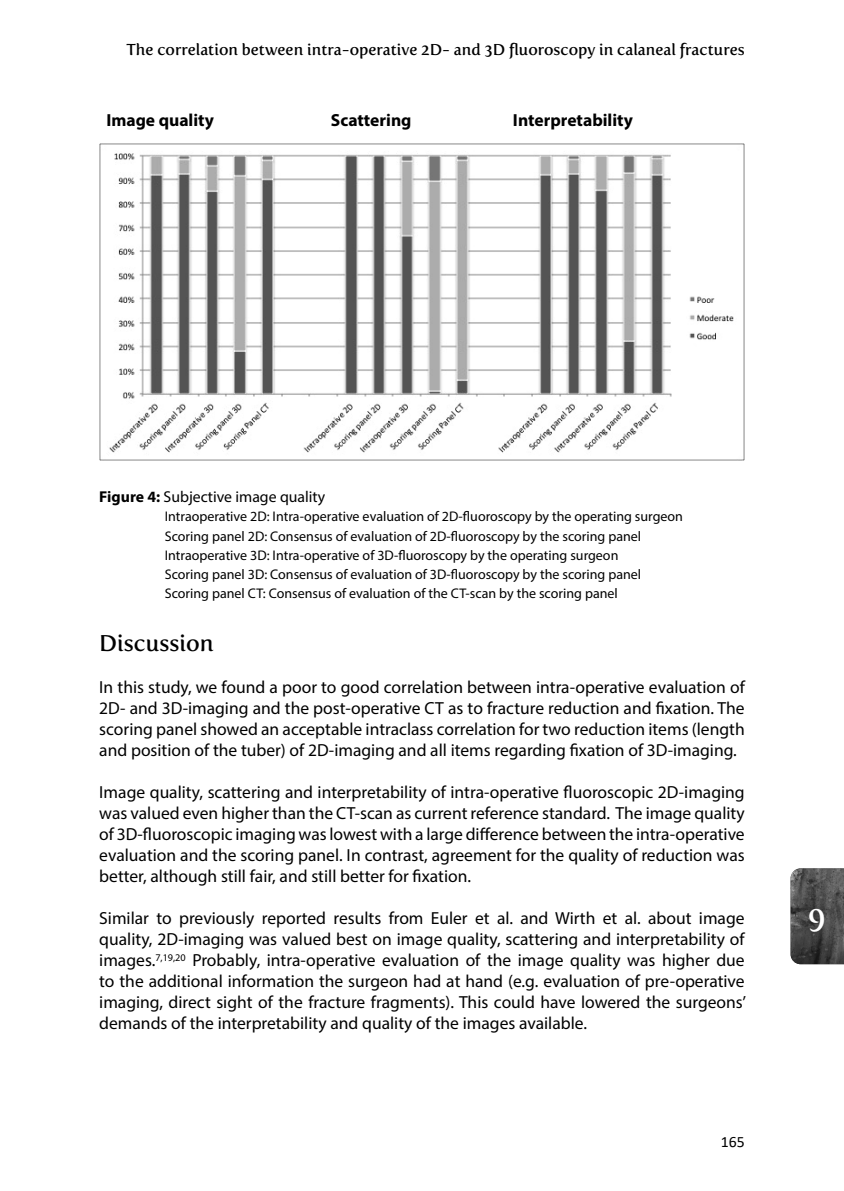
<style>
.page{position:relative;width:844px;height:1191px;background:#fff}
.page>*{position:absolute;margin:0;border:0;box-sizing:border-box;transform-origin:0 0}
.t1{font:31.5px "Fertigo Pro";color:#fff}
.t2{font:22.75px "Fertigo Pro";color:#000}
.t3{font:17.5px/21px "Myriad Pro";color:#000;text-align:justify}
.t4{font:700 17.5px "Myriad Pro";color:#000}
.t5{font:15.75px "Fertigo Pro";color:#000}
.t6{font:15.75px "Myriad Pro";color:#000}
.t7{font:15.75px "Calibri";color:#000}
.t8{font:14px/19.2px "Myriad Pro";color:#000}
.s1{font-weight:700}
</style>
<div class="page">
<img style="left:790px;top:868px;width:53px;height:96px">
<img style="left:99px;top:144px;width:645px;height:316px">
<p class="t5" style="left:126px;top:40px;width:619px">The correlation between intra-operative 2D- and 3D fluoroscopy in calaneal fractures</p>
<p class="t4" style="left:106px;top:109px;width:109px">Image quality</p>
<p class="t4" style="left:331px;top:109px;width:82px">Scattering</p>
<p class="t4" style="left:513px;top:109px;width:121px">Interpretability</p>
<p class="t6" style="left:99px;top:487px;width:227px"><span class="s1">Figure 4:</span> Subjective image quality</p>
<p class="t8" style="left:165px;top:507px;width:519px">Intraoperative 2D: Intra-operative evaluation of 2D-fluoroscopy by the operating surgeon Scoring panel 2D: Consensus of evaluation of 2D-fluoroscopy by the scoring panel Intraoperative 3D: Intra-operative of 3D-fluoroscopy by the operating surgeon<br>Scoring panel 3D: Consensus of evaluation of 3D-fluoroscopy by the scoring panel Scoring panel CT: Consensus of evaluation of the CT-scan by the scoring panel</p>
<h2 class="t2" style="left:99px;top:630px;width:116px">Discussion</h2>
<p class="t3" style="left:99px;top:676px;width:646px">In this study, we found a poor to good correlation between intra-operative evaluation of 2D- and 3D-imaging and the post-operative CT as to fracture reduction and fixation. The scoring panel showed an acceptable intraclass correlation for two reduction items (length and position of the tuber) of 2D-imaging and all items regarding fixation of 3D-imaging.</p>
<p class="t3" style="left:99px;top:781px;width:646px">Image quality, scattering and interpretability of intra-operative fluoroscopic 2D-imaging was valued even higher than the CT-scan as current reference standard. The image quality of 3D-fluoroscopic imaging was lowest with a large difference between the intra-operative evaluation and the scoring panel. In contrast, agreement for the quality of reduction was better, although still fair, and still better for fixation.</p>
<p class="t3" style="left:99px;top:907px;width:648px">Similar to previously reported results from Euler et al. and Wirth et al. about image quality, 2D-imaging was valued best on image quality, scattering and interpretability of images.<sup>7,19,20</sup> Probably, intra-operative evaluation of the image quality was higher due to the additional information the surgeon had at hand (e.g. evaluation of pre-operative imaging, direct sight of the fracture fragments). This could have lowered the surgeons’ demands of the interpretability and quality of the images available.</p>
<p class="t7" style="left:720px;top:1131px;width:25px">165</p>
<h1 class="t1" style="left:807px;top:899px;width:20px">9</h1>
</div>
